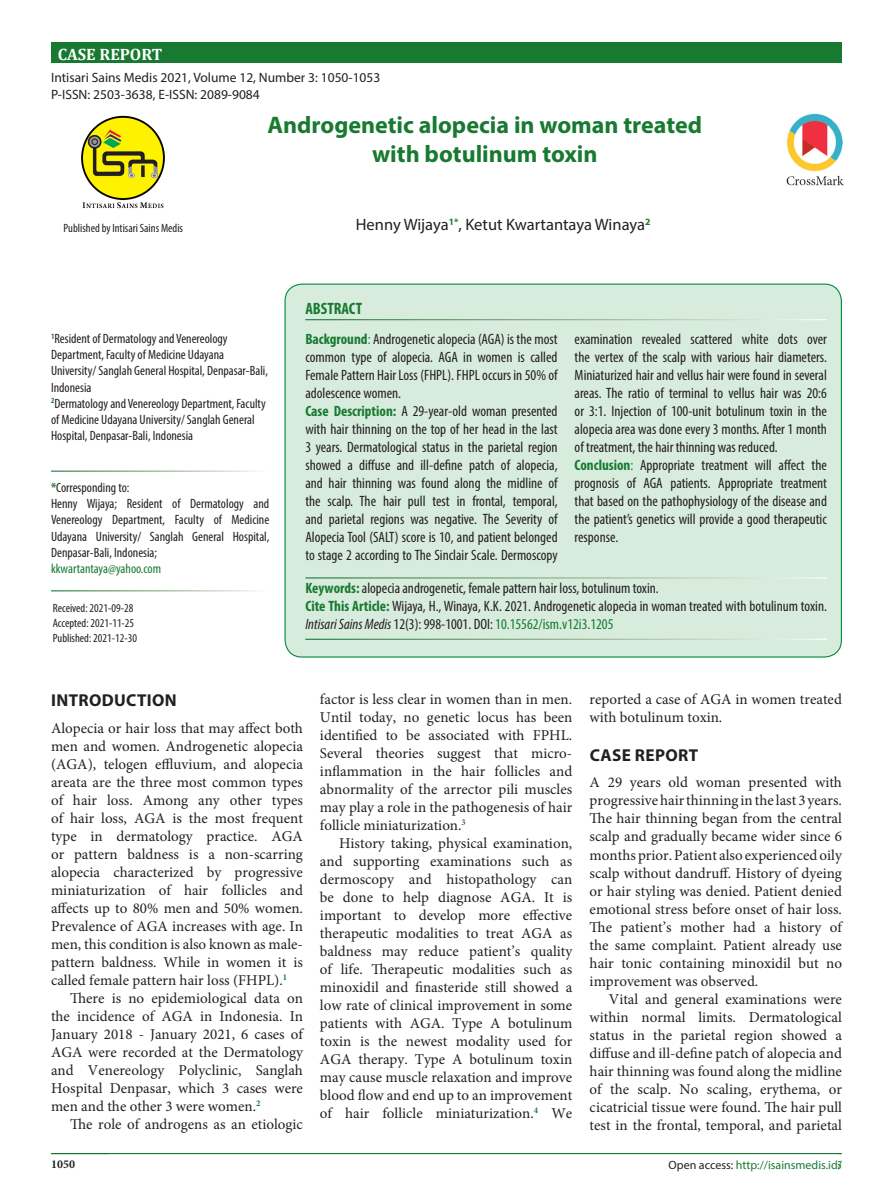
<style>
.page{position:relative;width:893px;height:1191px;background:#fff}
.page>*{position:absolute;margin:0;border:0;box-sizing:border-box;transform-origin:0 0}
.t1{font:700 24px "Myriad Pro";color:#187a30}
.judul{font:700 17.25px "Myriad Pro";letter-spacing:.02em;color:#231f20}
.t2{font:16.5px "Myriad Pro";color:#231f20}
.t3{font:700 16.5px "Cambria";color:#fff}
.Default{font:700 condensed 16.5px "Myriad Pro";color:#187a30}
.t4{font:15px/18px "Minion Pro";color:#231f20;text-align:justify}
.t5{font:condensed 15px/18px "Myriad Pro";color:#231f20;text-align:justify}
.t6{font:condensed 13.5px/16.2px "Myriad Pro";color:#231f20}
.t7{font:13.5px "Myriad Pro";color:#231f20}
.t8{font:condensed 13.5px "Myriad Pro";color:#187a30}
.judul-2{font:condensed 12px "Myriad Pro";color:#231f20}
.judul-3{font:12px "Myriad Pro";color:#187a30}
.judul-4{font:700 12px "Minion Pro";color:#231f20}
.s1{font-weight:700;color:#187a30}
.s2{color:#187a30}
.s3{font-style:italic}
.s4{color:#231f20}
</style>
<div class="page">
<div style="left:51px;top:43px;width:790px;height:20px;background:#187a30"></div>
<div style="left:285px;top:284px;width:556px;height:373px;background:#d8ecdd;border-radius:17px"></div>
<img style="left:786px;top:113px;width:58px;height:73px">
<hr style="left:305px;top:319px;width:522px;height:1px;background:#fff">
<hr style="left:305px;top:577px;width:522px;height:1px;background:#fff">
<hr style="left:305px;top:638px;width:522px;height:2px;background:#fff">
<img style="left:81px;top:115px;width:84px;height:94px">
<hr style="left:51px;top:1153px;width:790px;height:1px;background:#187a30">
<p class="t3" style="left:58px;top:44px;width:106px">CASE REPORT</p>
<p class="t7" style="left:51px;top:70px;width:331px">Intisari Sains Medis 2021, Volume 12, Number 3: 1050-1053</p>
<p class="t7" style="left:51px;top:86px;width:210px">P-ISSN: 2503-3638, E-ISSN: 2089-9084</p>
<p class="judul-2" style="left:64px;top:221px;width:121px">Published by Intisari Sains Medis</p>
<p class="t1" style="left:268px;top:109px;width:436px">Androgenetic alopecia in woman treated</p>
<p class="t1" style="left:372px;top:138px;width:227px">with botulinum toxin</p>
<p class="t2" style="left:356px;top:214px;width:296px">Henny Wijaya<sup>1*</sup>, Ketut Kwartantaya Winaya<sup>2</sup></p>
<p class="Default" style="left:305px;top:298px;width:58px">ABSTRACT</p>
<p class="t6" style="left:51px;top:330px;width:218px"><sup>1</sup>Resident of Dermatology and Venereology Department, Faculty of Medicine Udayana University/ Sanglah General Hospital, Denpasar-Bali, Indonesia</p>
<p class="t6" style="left:51px;top:395px;width:216px"><sup>2</sup>Dermatology and Venereology Department, Faculty of Medicine Udayana University/ Sanglah General<br>Hospital, Denpasar-Bali, Indonesia</p>
<p class="t6" style="left:51px;top:479px;width:80px"><span class="s1">*</span>Corresponding to:</p>
<p class="t6" style="left:51px;top:495px;width:220px;text-align:justify">Henny Wijaya; Resident of Dermatology and Venereology Department, Faculty of Medicine Udayana University/ Sanglah General Hospital, Denpasar-Bali, Indonesia;</p>
<p class="t8" style="left:51px;top:560px;width:112px">kkwartantaya@yahoo.com</p>
<p class="judul-2" style="left:53px;top:601px;width:82px">Received: 2021-09-28</p>
<p class="judul-2" style="left:53px;top:616px;width:83px">Accepted: 2021-11-25</p>
<p class="judul-2" style="left:53px;top:630px;width:86px">Published: 2021-12-30</p>
<p class="t5" style="left:305px;top:330px;width:254px"><span class="s1">Background</span><span class="s2">:</span> Androgenetic alopecia (AGA) is the most common type of alopecia. AGA in women is called Female Pattern Hair Loss (FHPL). FHPL occurs in 50% of adolescence women.</p>
<p class="t5" style="left:305px;top:402px;width:254px"><span class="s1">Case Description:</span> A 29-year-old woman presented with hair thinning on the top of her head in the last 3 years. Dermatological status in the parietal region showed a diffuse and ill-define patch of alopecia, and hair thinning was found along the midline of the scalp. The hair pull test in frontal, temporal, and parietal regions was negative. The Severity of Alopecia Tool (SALT) score is 10, and patient belonged to stage 2 according to The Sinclair Scale. Dermoscopy</p>
<p class="t5" style="left:575px;top:330px;width:254px">examination revealed scattered white dots over the vertex of the scalp with various hair diameters.<br>Miniaturized hair and vellus hair were found in several areas. The ratio of terminal to vellus hair was 20:6 or 3:1. Injection of 100-unit botulinum toxin in the alopecia area was done every 3 months. After 1 month of treatment, the hair thinning was reduced.</p>
<p class="t5" style="left:575px;top:456px;width:254px"><span class="s1">Conclusion</span><span class="s2">:</span> Appropriate treatment will affect the prognosis of AGA patients. Appropriate treatment that based on the pathophysiology of the disease and the patient’s genetics will provide a good therapeutic response.</p>
<p class="t5" style="left:305px;top:579px;width:355px"><span class="s1">Keywords:</span> alopecia androgenetic, female pattern hair loss, botulinum toxin.</p>
<p class="t5" style="left:305px;top:597px;width:523px"><span class="s1">Cite This Article:</span> Wijaya, H., Winaya, K.K. 2021. Androgenetic alopecia in woman treated with botulinum toxin.<br><span class="s3">Intisari Sains Medis</span>12(3): 998-1001. DOI: <span class="s2">10.15562/ism.v12i3.1205</span></p>
<p class="judul" style="left:51px;top:689px;width:127px">INTRODUCTION</p>
<p class="t4" style="left:51px;top:719px;width:253px">Alopecia or hair loss that may affect both men and women. Androgenetic alopecia (AGA), telogen effluvium, and alopecia areata are the three most common types of hair loss. Among any other types of hair loss, AGA is the most frequent type in dermatology practice. AGA or pattern baldness is a non-scarring alopecia characterized by progressive miniaturization of hair follicles and affects up to 80% men and 50% women.<br>Prevalence of AGA increases with age. In men, this condition is also known as male&shy;pattern baldness. While in women it is called female pattern hair loss (FHPL).<sup>1</sup></p>
<p class="t4" style="left:51px;top:989px;width:253px;text-indent:19px">There is no epidemiological data on the incidence of AGA in Indonesia. In January 2018 - January 2021, 6 cases of AGA were recorded at the Dermatology and Venereology Polyclinic, Sanglah Hospital Denpasar, which 3 cases were men and the other 3 were women.<sup>2</sup></p>
<p class="t4" style="left:70px;top:1115px;width:234px">The role of androgens as an etiologic</p>
<p class="judul-4" style="left:51px;top:1156px;width:25px">1050</p>
<p class="t4" style="left:320px;top:690px;width:254px">factor is less clear in women than in men.<br>Until today, no genetic locus has been identified to be associated with FPHL.<br>Several theories suggest that micro&shy;inflammation in the hair follicles and abnormality of the arrector pili muscles may play a role in the pathogenesis of hair follicle miniaturization.<sup>3</sup></p>
<p class="t4" style="left:320px;top:834px;width:254px;text-indent:19px">History taking, physical examination, and supporting examinations such as dermoscopy and histopathology can be done to help diagnose AGA. It is important to develop more effective therapeutic modalities to treat AGA as baldness may reduce patient’s quality of life. Therapeutic modalities such as minoxidil and finasteride still showed a low rate of clinical improvement in some patients with AGA. Type A botulinum toxin is the newest modality used for AGA therapy. Type A botulinum toxin may cause muscle relaxation and improve blood flow and end up to an improvement of hair follicle miniaturization.<sup>4</sup> We</p>
<p class="t4" style="left:590px;top:690px;width:254px">reported a case of AGA in women treated with botulinum toxin.</p>
<p class="judul" style="left:590px;top:744px;width:110px">CASE REPORT</p>
<p class="t4" style="left:590px;top:773px;width:254px">A 29 years old woman presented with progressive hair thinning in the last 3 years.<br>The hair thinning began from the central scalp and gradually became wider since 6 months prior. Patient also experienced oily scalp without dandruff. History of dyeing or hair styling was denied. Patient denied emotional stress before onset of hair loss.<br>The patient’s mother had a history of the same complaint. Patient already use hair tonic containing minoxidil but no improvement was observed.</p>
<p class="t4" style="left:590px;top:989px;width:254px;text-indent:19px">Vital and general examinations were within normal limits. Dermatological status in the parietal region showed a diffuse and ill-define patch of alopecia and hair thinning was found along the midline of the scalp. No scaling, erythema, or cicatricial tissue were found. The hair pull test in the frontal, temporal, and parietal</p>
<p class="judul-3" style="left:669px;top:1157px;width:175px"><span class="s4">Open access:</span> http://isainsmedis.id/</p>
</div>
